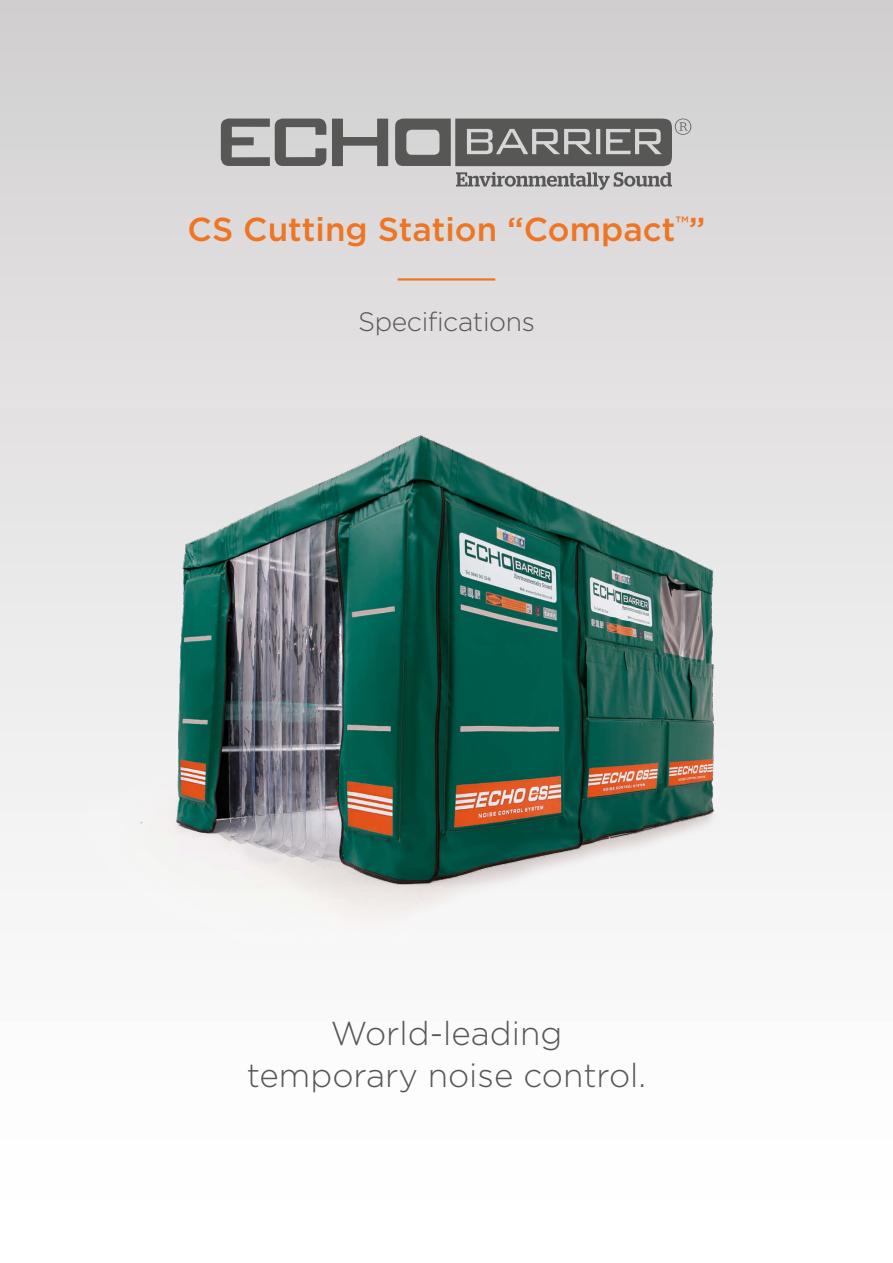
<style>
.page{position:relative;width:893px;height:1263px;background:#fff}
.page>*{position:absolute;margin:0;border:0;box-sizing:border-box;transform-origin:0 0}
.t1{font:300 33.15px "Gotham";color:#575756}
.t2{font:500 33.15px "Gotham";color:#ee7523}
.t3{font:300 26.55px "Gotham";letter-spacing:-.015em;color:#575756}
</style>
<div class="page">
<svg style="left:0;top:0;width:893px;height:409px"></svg>
<img style="left:0;top:409px;width:893px;height:521px">
<hr style="left:398px;top:278px;width:97px;height:3px;background:#ee7523">
<svg style="left:221px;top:119px;width:105px;height:47px"></svg>
<svg style="left:332px;top:119px;width:359px;height:71px"></svg>
<p class="t2" style="left:188px;top:208px;width:519px">CS Cutting Station “Compact<sup>™</sup>”</p>
<p class="t3" style="left:358px;top:307px;width:178px">Specifications</p>
<p class="t1" style="left:331px;top:1015px;width:233px">World-leading</p>
<p class="t1" style="left:247px;top:1057px;width:401px">temporary noise control.</p>
</div>
